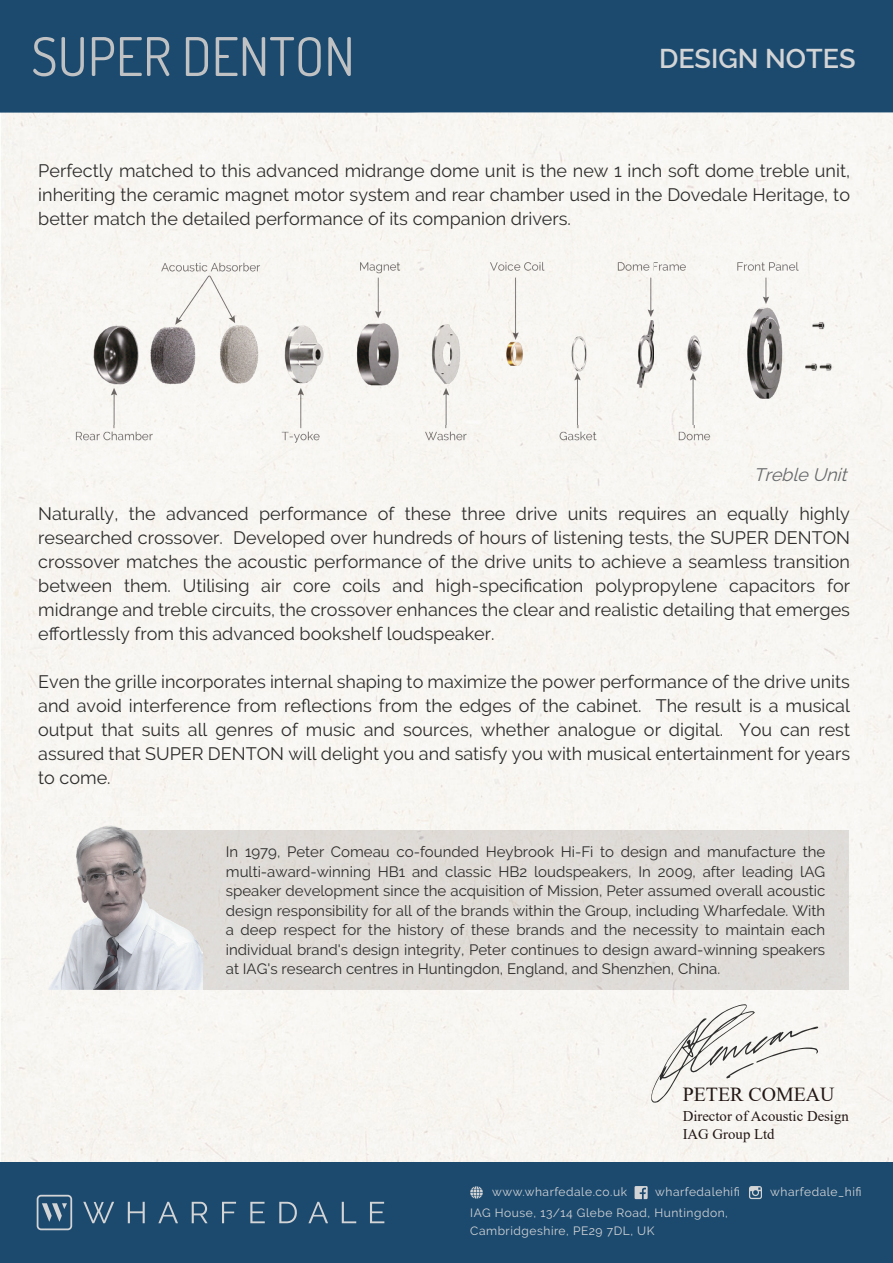
<style>
.page{position:relative;width:893px;height:1263px;background:#fff}
.page>*{position:absolute;margin:0;border:0;box-sizing:border-box;transform-origin:0 0}
.t1{font:53.25px "Dosis";color:#bfc1c3}
.t2{font:600 27px "Raleway";color:#d3d4d5}
.t3{font:19.95px "Times New Roman";color:#211613}
.t4{font:18px/24px "Raleway";color:#2e2d2c;text-align:justify}
.t5{font:italic 18px "Raleway";color:#67696b}
.t6{font:15px/19.5px "Raleway";color:#2e2d2c;text-align:justify}
.t7{font:14.85px/17.7px "Times New Roman";color:#211613}
.t8{font:12px/18.8px "Raleway";letter-spacing:.045em;color:#d3d4d5}
</style>
<div class="page">
<div style="left:842px;top:251px;width:51px;height:911px;background:#f8f6f2"></div>
<img style="left:44px;top:217px;width:815px;height:260px">
<div style="left:0;top:0;width:893px;height:113px;background:#1c4a6f"></div>
<div style="left:0;top:1162px;width:893px;height:101px;background:#1c4a6f"></div>
<svg style="left:749px;top:1186px;width:13px;height:13px"></svg>
<svg style="left:470px;top:1186px;width:13px;height:13px"></svg>
<svg style="left:635px;top:1186px;width:13px;height:13px"></svg>
<svg style="left:37px;top:1195px;width:35px;height:35px"></svg>
<svg style="left:83px;top:1202px;width:31px;height:21px"></svg>
<svg style="left:128px;top:1202px;width:17px;height:21px"></svg>
<svg style="left:158px;top:1202px;width:20px;height:21px"></svg>
<svg style="left:192px;top:1202px;width:16px;height:21px"></svg>
<svg style="left:222px;top:1202px;width:14px;height:21px"></svg>
<svg style="left:250px;top:1202px;width:15px;height:21px"></svg>
<svg style="left:279px;top:1202px;width:18px;height:21px"></svg>
<svg style="left:308px;top:1202px;width:20px;height:21px"></svg>
<svg style="left:342px;top:1202px;width:14px;height:21px"></svg>
<svg style="left:370px;top:1202px;width:14px;height:21px"></svg>
<svg style="left:651px;top:1004px;width:167px;height:99px"></svg>
<img style="left:29px;top:816px;width:173px;height:174px">
<img style="left:119px;top:831px;width:83px;height:159px">
<h1 class="t1" style="left:31px;top:22px;width:325px">SUPER DENTON</h1>
<h2 class="t2" style="left:659px;top:43px;width:198px">DESIGN NOTES</h2>
<p class="t4" style="left:38px;top:158px;width:813px">Perfectly matched to this advanced midrange dome unit is the new 1 inch soft dome treble unit, inheriting the ceramic magnet motor system and rear chamber used in the Dovedale Heritage, to better match the detailed performance of its companion drivers.</p>
<p class="t5" style="left:753px;top:464px;width:100px">Treble Unit</p>
<p class="t4" style="left:38px;top:502px;width:813px">Naturally, the advanced performance of these three drive units requires an equally highly researched crossover. Developed over hundreds of hours of listening tests, the SUPER DENTON crossover matches the acoustic performance of the drive units to achieve a seamless transition between them. Utilising air core coils and high-specification polypropylene capacitors for midrange and treble circuits, the crossover enhances the clear and realistic detailing that emerges effortlessly from this advanced bookshelf loudspeaker.</p>
<p class="t4" style="left:38px;top:670px;width:813px">Even the grille incorporates internal shaping to maximize the power performance of the drive units and avoid interference from reflections from the edges of the cabinet. The result is a musical output that suits all genres of music and sources, whether analogue or digital. You can rest assured that SUPER DENTON will delight you and satisfy you with musical entertainment for years to come.</p>
<p class="t6" style="left:226px;top:842px;width:601px">In 1979, Peter Comeau co-founded Heybrook Hi-Fi to design and manufacture the multi-award-winning HB1 and classic HB2 loudspeakers, In 2009, after leading lAG speaker development since the acquisition of Mission, Peter assumed overall acoustic design responsibility for all of the brands within the Group, including Wharfedale. With a deep respect for the history of these brands and the necessity to maintain each individual brand's design integrity, Peter continues to design award-winning speakers at IAG's research centres in Huntingdon, England, and Shenzhen, China.</p>
<p class="t3" style="left:683px;top:1080px;width:153px">PETER COMEAU</p>
<p class="t7" style="left:683px;top:1106px;width:168px">Director of Acoustic Design<br>IAG Group Ltd</p>
<p class="t8" style="left:492px;top:1182px;width:136px">www.wharfedale.co.uk</p>
<p class="t8" style="left:655px;top:1182px;width:86px">wharfedalehifi</p>
<p class="t8" style="left:470px;top:1203px;width:259px">IAG House, 13/14 Glebe Road, Huntingdon,<br>Cambridgeshire, PE29 7DL, UK</p>
<p class="t8" style="left:770px;top:1182px;width:93px">wharfedale_hifi</p>
</div>
